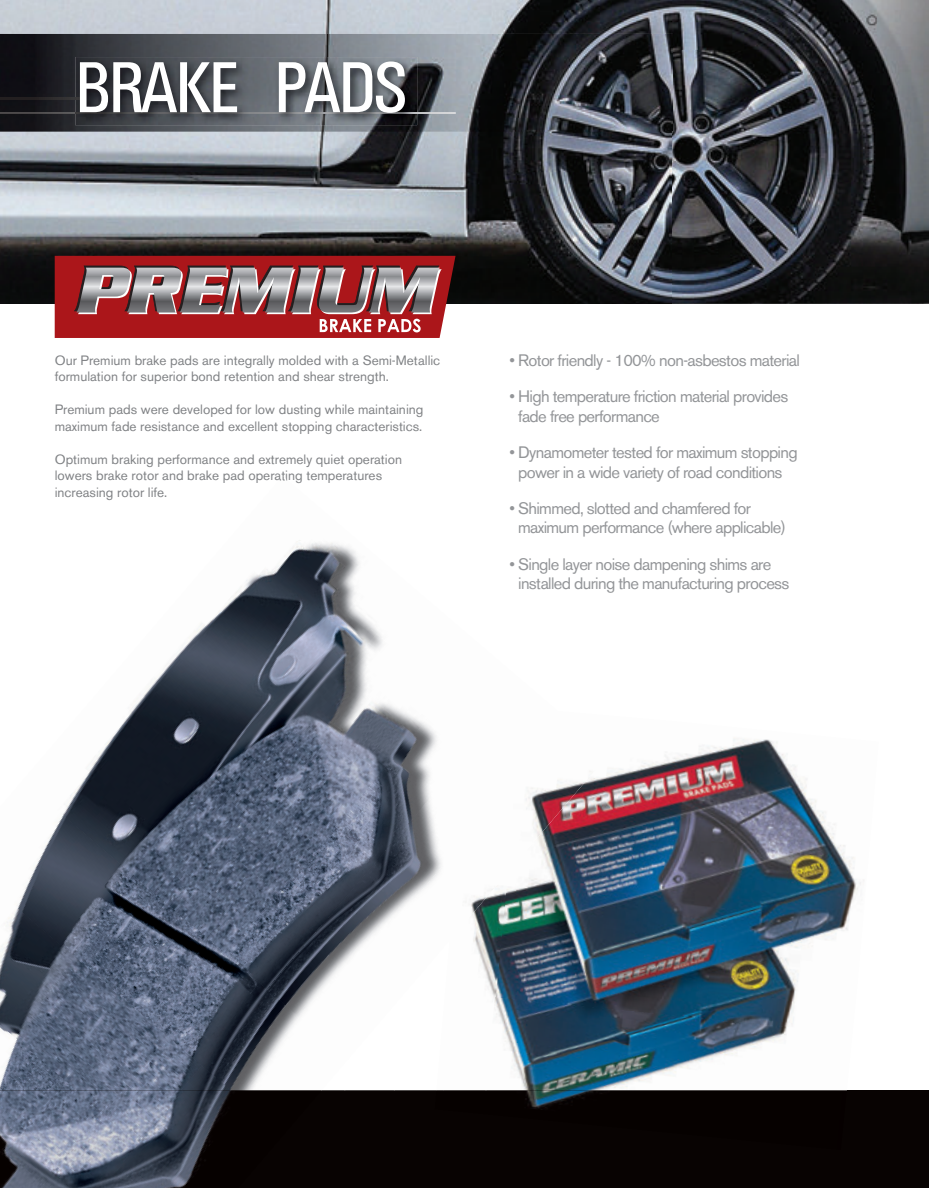
<style>
.page{position:relative;width:929px;height:1188px;background:#fff}
.page>*{position:absolute;margin:0;border:0;box-sizing:border-box;transform-origin:0 0}
.t1{font:75px "Universal Condensed";color:#fff}
.t2{font:16.5px/19.5px "Akzidenz Grotesk BE";letter-spacing:-.04em;color:#939598}
.t3{font:13.5px/16.5px "Akzidenz Grotesk BE";color:#808285}
</style>
<div class="page">
<img style="left:0;top:0;width:928px;height:50px">
<img style="left:672px;top:50px;width:256px;height:254px">
<img style="left:0;top:34px;width:672px;height:270px">
<svg style="left:0;top:112px;width:455px;height:2px"></svg>
<svg style="left:0;top:98px;width:75px;height:1px"></svg>
<svg style="left:55px;top:256px;width:400px;height:82px;background:#a45154"></svg>
<img style="left:75px;top:57px;width:342px;height:68px">
<img style="left:75px;top:112px;width:342px;height:2px">
<div style="left:0;top:1090px;width:928px;height:97px;background:#080302"></div>
<img style="left:508px;top:739px;width:356px;height:258px">
<img style="left:477px;top:947px;width:31px;height:50px">
<img style="left:493px;top:997px;width:302px;height:93px">
<img style="left:443px;top:1090px;width:403px;height:19px">
<img style="left:321px;top:1090px;width:114px;height:1px">
<img style="left:279px;top:476px;width:9px;height:5px">
<img style="left:473px;top:940px;width:85px;height:7px">
<img style="left:471px;top:739px;width:137px;height:201px">
<img style="left:84px;top:541px;width:299px;height:239px">
<img style="left:24px;top:780px;width:270px;height:310px">
<img style="left:0;top:893px;width:202px;height:197px">
<img style="left:0;top:1024px;width:77px;height:66px">
<img style="left:226px;top:700px;width:211px;height:289px">
<img style="left:266px;top:782px;width:175px;height:242px">
<img style="left:180px;top:1065px;width:51px;height:25px">
<img style="left:307px;top:865px;width:134px;height:159px">
<img style="left:0;top:1090px;width:321px;height:97px">
<h1 class="t1" style="left:76px;top:47px;width:331px">BRAKE PADS</h1>
<p class="t3" style="left:55px;top:352px;width:387px">Our Premium brake pads are integrally molded with a Semi-Metallic formulation for superior bond retention and shear strength.</p>
<p class="t3" style="left:55px;top:401px;width:370px">Premium pads were developed for low dusting while maintaining maximum fade resistance and excellent stopping characteristics.</p>
<p class="t3" style="left:55px;top:451px;width:349px">Optimum braking performance and extremely quiet operation lowers brake rotor and brake pad operating temperatures increasing rotor life.</p>
<p class="t2" style="left:509px;top:350px;width:292px">• Rotor friendly - 100% non-asbestos material</p>
<p class="t2" style="left:518px;top:387px;width:272px;text-indent:-9px">• High temperature friction material provides fade free performance</p>
<p class="t2" style="left:509px;top:442px;width:289px;text-align:center">• Dynamometer tested for maximum stopping power in a wide variety of road conditions</p>
<p class="t2" style="left:518px;top:498px;width:269px;text-indent:-9px">• Shimmed, slotted and chamfered for maximum performance (where applicable)</p>
<p class="t2" style="left:518px;top:554px;width:272px;text-indent:-9px">• Single layer noise dampening shims are installed during the manufacturing process</p>
</div>
